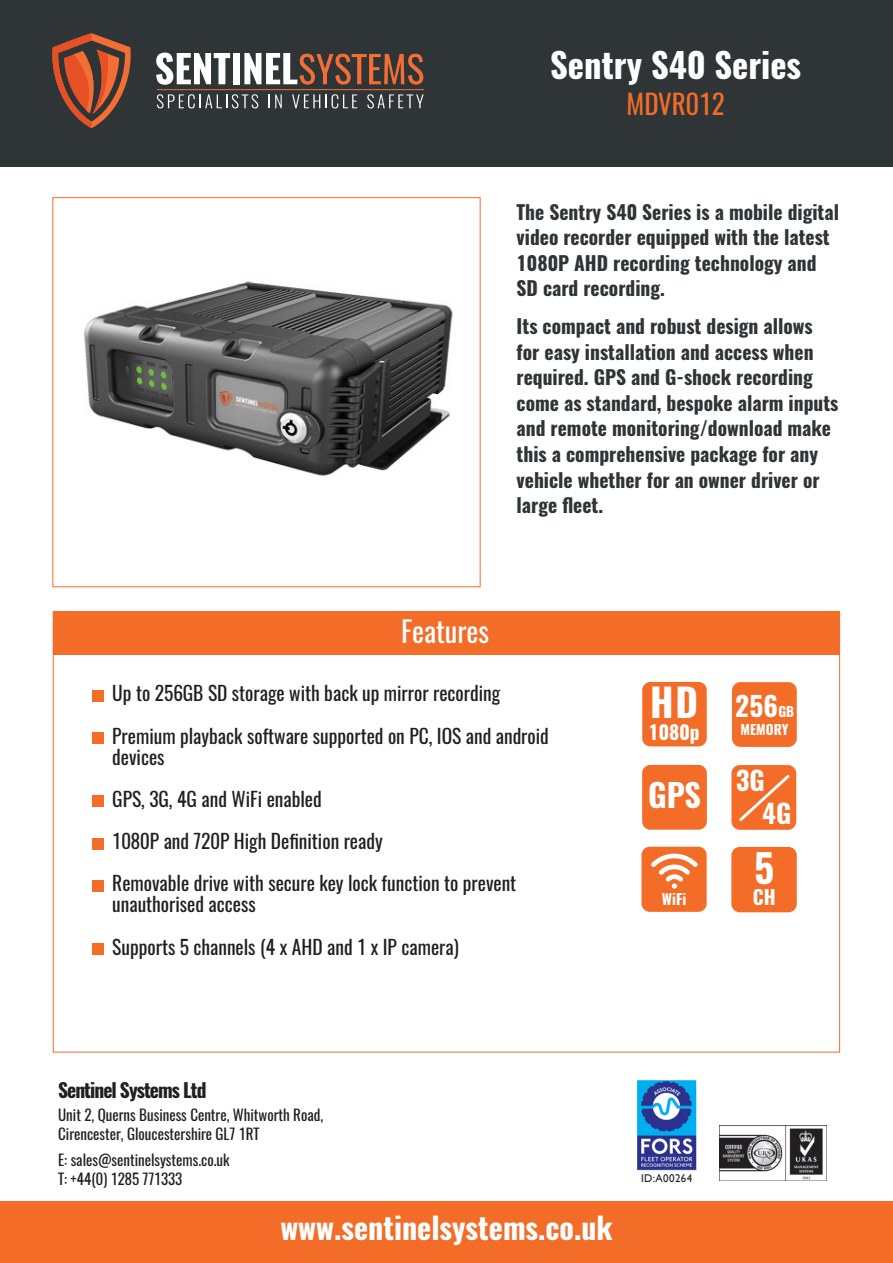
<style>
.page{position:relative;width:893px;height:1263px;background:#fff}
.page>*{position:absolute;margin:0;border:0;box-sizing:border-box;transform-origin:0 0}
.t1{font:700 39.15px "Oswald";color:#fff}
.t2{font:700 38.7px "Oswald";color:#fff}
.t3{font:700 34.5px "Oswald";color:#fff}
.t4{font:700 31.95px "Oswald";color:#fff}
.t5{font:700 30px "Oswald";color:#fff}
.t6{font:28.5px "Oswald";color:#fff}
.t7{font:700 27.15px "Oswald";color:#fff}
.t8{font:27px "Oswald";color:#f36c28}
.t9{font:700 26.25px/32.4px "Oswald";color:#fff}
.t10{font:700 19.65px "Oswald";color:#fff}
.t11{font:700 19.5px/25.5px "Oswald";color:#2f3437}
.t12{font:19.5px/21px "Oswald";color:#231f20}
.t13{font:700 19.5px "Oswald";letter-spacing:-.05em;color:#231f20}
.t14{font:700 19.35px "Oswald";color:#fff}
.t15{font:15px "Oswald";color:#231f20}
.t16{font:700 14.7px "Oswald";color:#fff}
.t17{font:700 13.65px "Oswald";color:#fff}
.t18{font:11.25px "Gill Sans";letter-spacing:.03em;color:#231f20}
.s1{font-size:13.65px}
</style>
<div class="page">
<div style="left:0;top:0;width:893px;height:166px;background:#2f3437"></div>
<div style="left:0;top:1201px;width:893px;height:62px;background:#f36c28"></div>
<svg style="left:52px;top:33px;width:79px;height:95px"></svg>
<svg style="left:156px;top:53px;width:74px;height:32px"></svg>
<div style="left:233px;top:53px;width:7px;height:31px;background:#fff"></div>
<svg style="left:244px;top:53px;width:179px;height:32px"></svg>
<svg style="left:157px;top:94px;width:101px;height:14px"></svg>
<svg style="left:269px;top:94px;width:13px;height:14px"></svg>
<svg style="left:292px;top:94px;width:65px;height:14px"></svg>
<svg style="left:367px;top:94px;width:57px;height:14px"></svg>
<hr style="left:157px;top:89px;width:267px;height:1px;background:#f26e35">
<img style="left:84px;top:281px;width:369px;height:195px">
<div style="left:53px;top:612px;width:787px;height:43px;background:#f36c28"></div>
<img style="left:719px;top:1126px;width:104px;height:54px">
<img style="left:638px;top:1081px;width:57px;height:90px">
<div style="left:635px;top:1078px;width:63px;height:108px;border:2px solid #fff"></div>
<div style="left:636px;top:1174px;width:61px;height:11px;background:#fff"></div>
<div style="left:92px;top:690px;width:11px;height:11px;background:#f36c28"></div>
<div style="left:92px;top:732px;width:11px;height:12px;background:#f36c28"></div>
<div style="left:92px;top:796px;width:11px;height:11px;background:#f36c28"></div>
<div style="left:92px;top:838px;width:11px;height:11px;background:#f36c28"></div>
<div style="left:92px;top:880px;width:11px;height:11px;background:#f36c28"></div>
<div style="left:92px;top:943px;width:11px;height:12px;background:#f36c28"></div>
<div style="left:642px;top:682px;width:65px;height:64px;background:#f36c28;border-radius:8px"></div>
<div style="left:642px;top:765px;width:65px;height:65px;background:#f36c28;border-radius:8px"></div>
<div style="left:732px;top:682px;width:65px;height:65px;background:#f36c28;border-radius:8px"></div>
<div style="left:641px;top:847px;width:66px;height:65px;background:#f36c28;border-radius:8px"></div>
<svg style="left:651px;top:854px;width:47px;height:35px"></svg>
<div style="left:731px;top:765px;width:65px;height:65px;background:#f36c28;border-radius:8px"></div>
<svg style="left:739px;top:775px;width:51px;height:46px"></svg>
<div style="left:731px;top:847px;width:66px;height:65px;background:#f36c28;border-radius:8px"></div>
<p class="t3" style="left:550px;top:41px;width:252px">Sentry S40 Series</p>
<p class="t8" style="left:627px;top:86px;width:100px">MDVR012</p>
<p class="t11" style="left:517px;top:200px;width:324px">The Sentry S40 Series is a mobile digital video recorder equipped with the latest 1080P AHD recording technology and SD card recording.</p>
<p class="t11" style="left:517px;top:314px;width:323px">Its compact and robust design allows for easy installation and access when required. GPS and G-shock recording come as standard, bespoke alarm inputs and remote monitoring/download make this a comprehensive package for any vehicle whether for an owner driver or large fleet.</p>
<p class="t6" style="left:401px;top:611px;width:90px">Features</p>
<p class="t12" style="left:112px;top:683px;width:389px">Up to 256GB SD storage with back up mirror recording</p>
<p class="t12" style="left:112px;top:725px;width:438px">Premium playback software supported on PC, IOS and android devices</p>
<p class="t12" style="left:112px;top:788px;width:211px">GPS, 3G, 4G and WiFi enabled</p>
<p class="t12" style="left:112px;top:831px;width:272px">1080P and 720P High Definition ready</p>
<p class="t12" style="left:112px;top:873px;width:405px">Removable drive with secure key lock function to prevent unauthorised access</p>
<p class="t12" style="left:112px;top:936px;width:348px">Supports 5 channels (4 x AHD and 1 x IP camera)</p>
<p class="t2" style="left:650px;top:676px;width:49px">HD</p>
<p class="t14" style="left:649px;top:718px;width:52px">1080p</p>
<p class="t4" style="left:648px;top:773px;width:54px">GPS</p>
<p class="t16" style="left:662px;top:889px;width:26px">WiFi</p>
<p class="t7" style="left:735px;top:687px;width:61px">256<span class="s1">GB</span></p>
<p class="t17" style="left:740px;top:720px;width:49px">MEMORY</p>
<p class="t9" style="left:762px;top:765px;width:31px;text-indent:-26px">3G<br>4G</p>
<p class="t1" style="left:754px;top:841px;width:22px">5</p>
<p class="t10" style="left:753px;top:884px;width:24px">CH</p>
<p class="t13" style="left:58px;top:1077px;width:150px">Sentinel Systems Ltd</p>
<p class="t15" style="left:58px;top:1104px;width:267px">Unit 2, Querns Business Centre, Whitworth Road,</p>
<p class="t15" style="left:58px;top:1124px;width:203px">Cirencester, Gloucestershire GL7 1RT</p>
<p class="t15" style="left:58px;top:1149px;width:173px">E: sales@sentinelsystems.co.uk</p>
<p class="t15" style="left:58px;top:1169px;width:126px">T: +44(0) 1285 771333</p>
<p class="t5" style="left:280px;top:1207px;width:334px">www.sentinelsystems.co.uk</p>
<p class="t18" style="left:641px;top:1171px;width:53px">ID:A00264</p>
</div>
